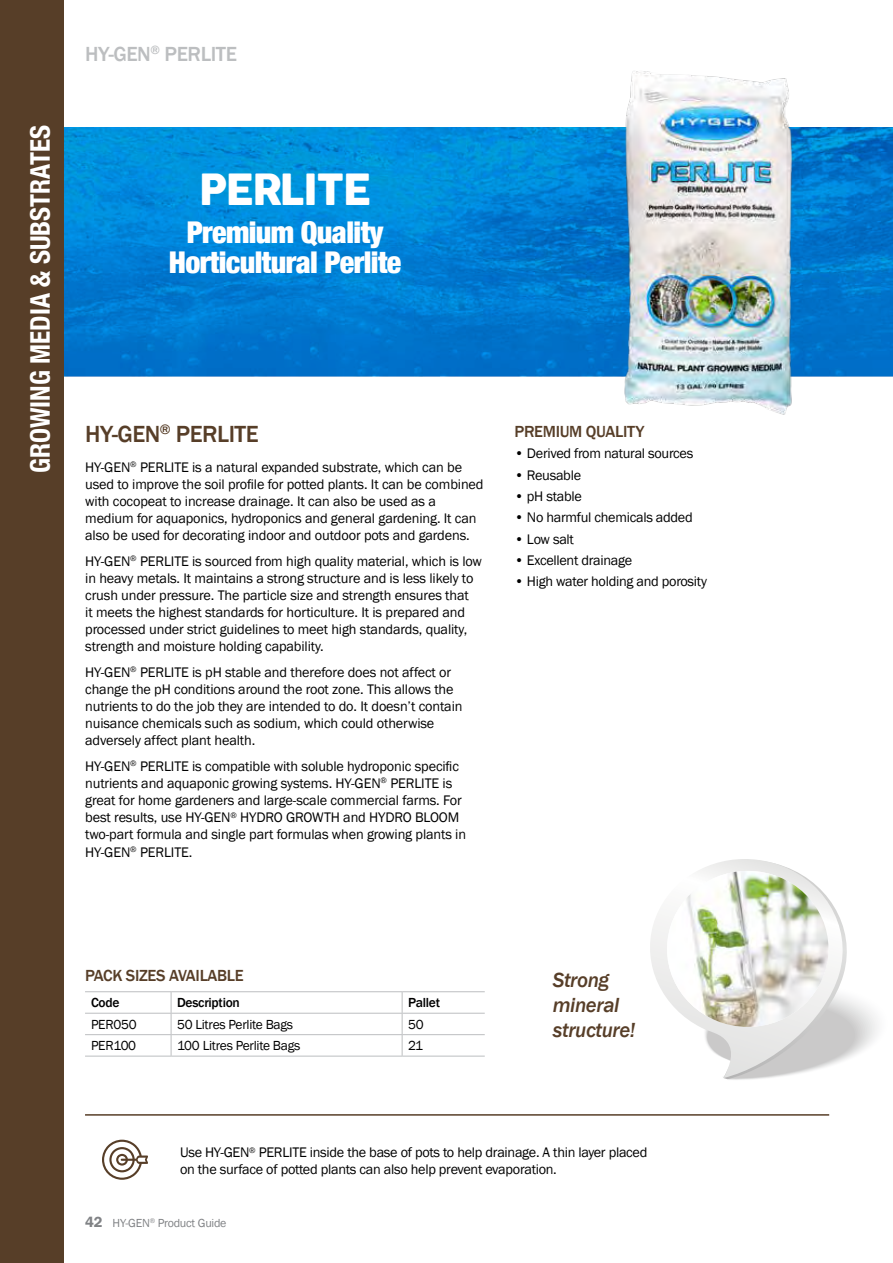
<style>
.page{position:relative;width:893px;height:1263px;background:#fff}
.page>*{position:absolute;margin:0;border:0;box-sizing:border-box;transform-origin:0 0}
.t1{font:42px "Cocogoose";letter-spacing:-.04em;color:#fff}
.t2{font:900 condensed 30px/30px "Helvetica Neue";letter-spacing:-.02em;color:#fff;text-align:center}
.t3{font:700 condensed 27px "Helvetica Neue";color:#fff}
.t4{font:500 24px "Franklin Gothic";letter-spacing:-.02em;color:#573e28}
.t5{font:italic 500 21px/25.2px "Franklin Gothic";letter-spacing:-.02em;color:#573e28}
.t6{font:500 21px "Franklin Gothic";letter-spacing:-.02em;color:#bcbec0}
.t7{font:500 16.5px "Franklin Gothic";letter-spacing:-.02em;color:#573e28}
.t8{font:14.25px/17.1px "Franklin Gothic";letter-spacing:-.01em;color:#000}
.t9{font:13.5px "Franklin Gothic";letter-spacing:-.02em;color:#000}
.t10{font:500 13.5px "Franklin Gothic";letter-spacing:-.02em;color:#000}
.t11{font:12px "Franklin Gothic";letter-spacing:-.02em;color:#808285}
.s1{font-weight:600;font-size:15px}
</style>
<div class="page">
<img style="left:64px;top:128px;width:829px;height:248px">
<svg style="left:727px;top:1002px;width:151px;height:78px"></svg>
<svg style="left:724px;top:1001px;width:133px;height:78px"></svg>
<svg style="left:650px;top:859px;width:203px;height:219px"></svg>
<img style="left:667px;top:871px;width:161px;height:156px">
<hr style="left:85px;top:1114px;width:744px;height:2px;background:#573e28">
<svg style="left:102px;top:1140px;width:46px;height:40px"></svg>
<div style="left:0;top:0;width:64px;height:1263px;background:#573e28"></div>
<hr style="left:85px;top:991px;width:86px;height:1px;background:#bcbec0">
<hr style="left:171px;top:991px;width:231px;height:1px;background:#bcbec0">
<hr style="left:402px;top:991px;width:83px;height:1px;background:#bcbec0">
<hr style="left:85px;top:1013px;width:86px;height:1px;background:#bcbec0">
<hr style="left:171px;top:1013px;width:231px;height:1px;background:#bcbec0">
<hr style="left:402px;top:1013px;width:83px;height:1px;background:#bcbec0">
<hr style="left:85px;top:1034px;width:86px;height:1px;background:#bcbec0">
<hr style="left:171px;top:1034px;width:231px;height:1px;background:#bcbec0">
<svg style="left:171px;top:992px;width:1px;height:64px"></svg>
<hr style="left:402px;top:1034px;width:83px;height:1px;background:#bcbec0">
<svg style="left:402px;top:992px;width:1px;height:64px"></svg>
<hr style="left:85px;top:1056px;width:86px;height:1px;background:#bcbec0">
<hr style="left:171px;top:1056px;width:231px;height:1px;background:#bcbec0">
<hr style="left:402px;top:1056px;width:83px;height:1px;background:#bcbec0">
<img style="left:583px;top:71px;width:241px;height:344px">
<h3 class="t3" style="left:18px;top:473px;width:349px;rotate:-90deg">GROWING MEDIA &amp; SUBSTRATES</h3>
<h3 class="t6" style="left:85px;top:41px;width:153px">HY-GEN<sup>®</sup> PERLITE</h3>
<h1 class="t1" style="left:199px;top:160px;width:173px">PERLITE</h1>
<h2 class="t2" style="left:169px;top:216px;width:234px">Premium Quality<br>Horticultural Perlite</h2>
<h3 class="t4" style="left:85px;top:419px;width:175px">HY-GEN<sup>®</sup> PERLITE</h3>
<p class="t8" style="left:85px;top:459px;width:400px">HY-GEN<sup>®</sup> PERLITE is a natural expanded substrate, which can be used to improve the soil profile for potted plants. It can be combined with cocopeat to increase drainage. It can also be used as a medium for aquaponics, hydroponics and general gardening. It can also be used for decorating indoor and outdoor pots and gardens.</p>
<p class="t8" style="left:85px;top:553px;width:398px">HY-GEN<sup>®</sup> PERLITE is sourced from high quality material, which is low in heavy metals. It maintains a strong structure and is less likely to crush under pressure. The particle size and strength ensures that<br>it meets the highest standards for horticulture. It is prepared and processed under strict guidelines to meet high standards, quality, strength and moisture holding capability.</p>
<p class="t8" style="left:85px;top:664px;width:379px">HY-GEN<sup>®</sup> PERLITE is pH stable and therefore does not affect or change the pH conditions around the root zone. This allows the nutrients to do the job they are intended to do. It doesn’t contain nuisance chemicals such as sodium, which could otherwise adversely affect plant health.</p>
<p class="t8" style="left:85px;top:758px;width:382px">HY-GEN<sup>®</sup> PERLITE is compatible with soluble hydroponic specific nutrients and aquaponic growing systems. HY-GEN<sup>®</sup> PERLITE is great for home gardeners and large-scale commercial farms. For best results, use HY-GEN<sup>®</sup> HYDRO GROWTH and HYDRO BLOOM two-part formula and single part formulas when growing plants in HY-GEN<sup>®</sup> PERLITE.</p>
<p class="t7" style="left:514px;top:421px;width:131px">PREMIUM QUALITY</p>
<p class="t8" style="left:514px;top:445px;width:180px">• Derived from natural sources</p>
<p class="t8" style="left:514px;top:466px;width:68px">• Reusable</p>
<p class="t8" style="left:514px;top:488px;width:69px">• pH stable</p>
<p class="t8" style="left:514px;top:509px;width:180px">• No harmful chemicals added</p>
<p class="t8" style="left:514px;top:530px;width:61px">• Low salt</p>
<p class="t8" style="left:514px;top:552px;width:119px">• Excellent drainage</p>
<p class="t8" style="left:514px;top:573px;width:194px">• High water holding and porosity</p>
<p class="t7" style="left:85px;top:965px;width:160px">PACK SIZES AVAILABLE</p>
<p class="t10" style="left:91px;top:994px;width:30px">Code</p>
<p class="t10" style="left:177px;top:994px;width:64px">Description</p>
<p class="t10" style="left:408px;top:994px;width:33px">Pallet</p>
<p class="t9" style="left:91px;top:1016px;width:47px">PER050</p>
<p class="t9" style="left:177px;top:1016px;width:118px">50 Litres Perlite Bags</p>
<p class="t9" style="left:408px;top:1016px;width:17px">50</p>
<p class="t9" style="left:91px;top:1037px;width:47px">PER100</p>
<p class="t9" style="left:177px;top:1037px;width:125px">100 Litres Perlite Bags</p>
<p class="t9" style="left:408px;top:1037px;width:17px">21</p>
<h3 class="t5" style="left:553px;top:967px;width:84px">Strong mineral structure!</h3>
<p class="t8" style="left:180px;top:1144px;width:469px">Use HY-GEN<sup>®</sup> PERLITE inside the base of pots to help drainage. A thin layer placed on the surface of potted plants can also help prevent evaporation.</p>
<p class="t11" style="left:85px;top:1215px;width:143px"><span class="s1">42</span> HY-GEN<sup>®</sup> Product Guide</p>
</div>
